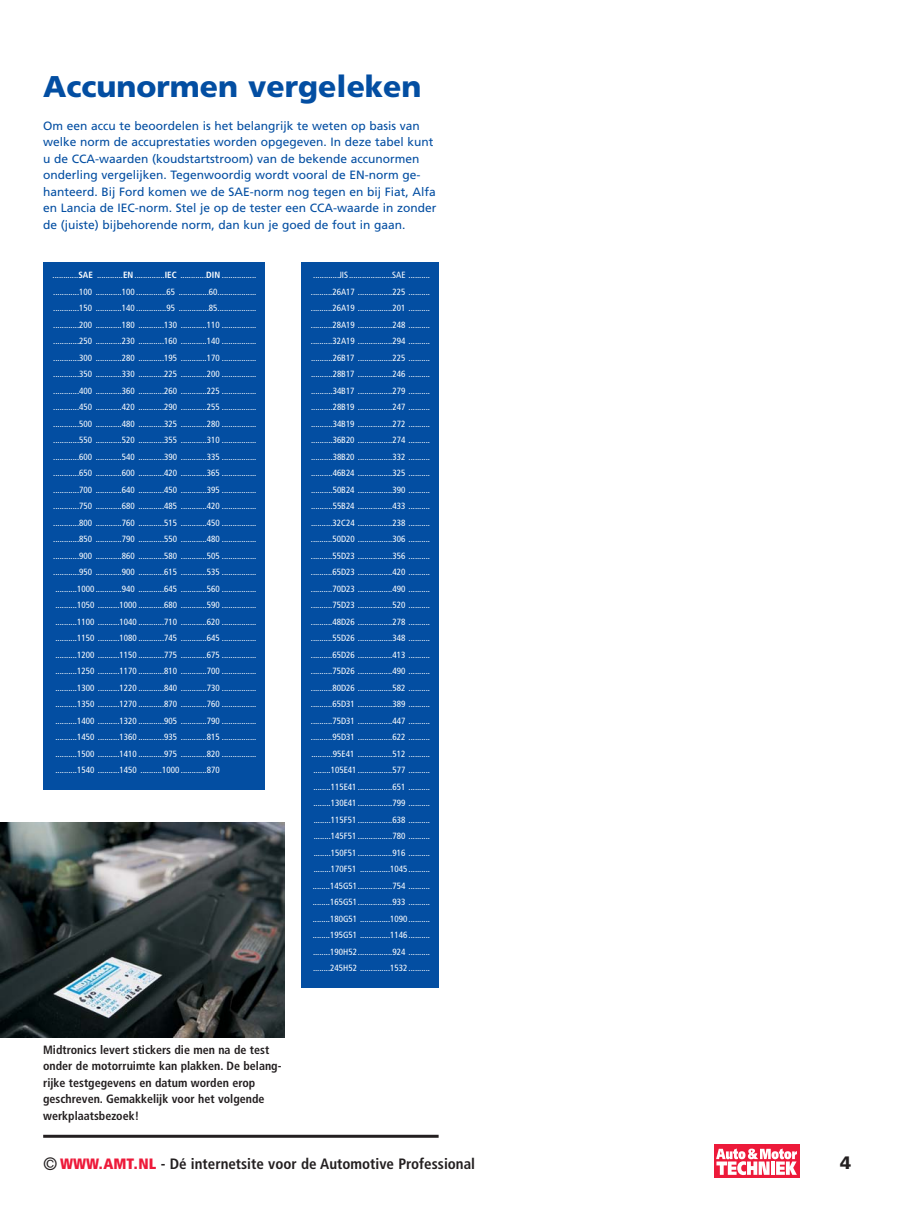
<style>
.page{position:relative;width:915px;height:1212px;background:#fff}
.page>*{position:absolute;margin:0;border:0;box-sizing:border-box;transform-origin:0 0}
.t1{font:900 30px "Frutiger";color:#034ea2}
.t2{font:900 18px "Frutiger";color:#231f20}
.t3{font:700 condensed 15px "Frutiger";color:#231f20}
.t4{font:12px/16.5px "Frutiger";color:#034ea2}
.t5{font:700 condensed 12px/16.5px "Frutiger";color:#231f20}
.t6{font:condensed 9px/16.5px "Frutiger";color:#fff;text-align:justify}
.s1{font-weight:700}
.s2{font-weight:400;font-size:18px}
.s3{font-weight:900;color:#ed1a3a}
</style>
<div class="page">
<hr style="left:43px;top:1135px;width:396px;height:3px;background:#231f20">
<div style="left:43px;top:262px;width:222px;height:528px;background:#034ea2"></div>
<div style="left:301px;top:262px;width:138px;height:726px;background:#034ea2"></div>
<img style="left:1px;top:823px;width:283px;height:214px">
<div style="left:714px;top:1144px;width:85px;height:34px;background:#ed1a3a"></div>
<svg style="left:716px;top:1149px;width:81px;height:26px"></svg>
<h1 class="t1" style="left:43px;top:74px;width:380px">Accunormen vergeleken</h1>
<p class="t4" style="left:43px;top:118px;width:395px">Om een accu te beoordelen is het belangrijk te weten op basis van welke norm de accuprestaties worden opgegeven. In deze tabel kunt u de CCA-waarden (koudstartstroom) van de bekende accunormen onderling vergelijken. Tegenwoordig wordt vooral de EN-norm ge&shy;hanteerd. Bij Ford komen we de SAE-norm nog tegen en bij Fiat, Alfa en Lancia de IEC-norm. Stel je op de tester een CCA-waarde in zonder de (juiste) bijbehorende norm, dan kun je goed de fout in gaan.</p>
<p class="t6" style="left:53px;top:268px;width:205px">............<span class="s1">SAE</span> ............<span class="s1">EN</span>..............<span class="s1">IEC</span> ............<span class="s1">DIN</span> ................ ............100 ............100 ..............65 ..............60.................. ............150 ............140 ..............95 ..............85.................. ............200 ............180 ............130 ............110 ................ ............250 ............230 ............160 ............140 ................ ............300 ............280 ............195 ............170 ................ ............350 ............330 ............225 ............200 ................ ............400 ............360 ............260 ............225 ................ ............450 ............420 ............290 ............255 ................ ............500 ............480 ............325 ............280 ................ ............550 ............520 ............355 ............310 ................ ............600 ............540 ............390 ............335 ................ ............650 ............600 ............420 ............365 ................ ............700 ............640 ............450 ............395 ................ ............750 ............680 ............485 ............420 ................ ............800 ............760 ............515 ............450 ................ ............850 ............790 ............550 ............480 ................ ............900 ............860 ............580 ............505 ................ ............950 ............900 ............615 ............535 ................ ..........1000 ............940 ............645 ............560 ................ ..........1050 ..........1000 ............680 ............590 ................ ..........1100 ..........1040 ............710 ............620 ................ ..........1150 ..........1080 ............745 ............645 ................ ..........1200 ..........1150 ............775 ............675 ................ ..........1250 ..........1170 ............810 ............700 ................ ..........1300 ..........1220 ............840 ............730 ................ ..........1350 ..........1270 ............870 ............760 ................ ..........1400 ..........1320 ............905 ............790 ................ ..........1450 ..........1360 ............935 ............815 ................ ..........1500 ..........1410 ............975 ............820 ................ ..........1540 ..........1450 ..........1000 ............870</p>
<p class="t6" style="left:311px;top:268px;width:121px;text-align:center">............JIS....................SAE .......... ..........26A17 ................225 .......... ..........26A19 ................201 .......... ..........28A19 ................248 .......... ..........32A19 ................294 .......... ..........26B17 ................225 .......... ..........28B17 ................246 .......... ..........34B17 ................279 .......... ..........28B19 ................247 .......... ..........34B19 ................272 .......... ..........36B20 ................274 .......... ..........38B20 ................332 .......... ..........46B24 ................325 .......... ..........50B24 ................390 .......... ..........55B24 ................433 .......... ..........32C24 ................238 .......... ..........50D20 ................306 .......... ..........55D23 ................356 .......... ..........65D23 ................420 .......... ..........70D23 ................490 .......... ..........75D23 ................520 .......... ..........48D26 ................278 .......... ..........55D26 ................348 .......... ..........65D26 ................413 .......... ..........75D26 ................490 .......... ..........80D26 ................582 .......... ..........65D31 ................389 .......... ..........75D31 ................447 .......... ..........95D31 ................622 .......... ..........95E41 ................512 .......... ........105E41 ................577 .......... ........115E41 ................651 .......... ........130E41 ................799 .......... ........115F51 ................638 .......... ........145F51 ................780 .......... ........150F51 ................916 .......... ........170F51 ..............1045.......... ........145G51................754 .......... ........165G51................933 .......... ........180G51 ..............1090.......... ........195G51 ..............1146.......... ........190H52................924 .......... ........245H52 ..............1532..........</p>
<h3 class="t5" style="left:43px;top:1042px;width:240px">Midtronics levert stickers die men na de test onder de motorruimte kan plakken. De belang&shy;rijke testgegevens en datum worden erop geschreven. Gemakkelijk voor het volgende werkplaatsbezoek!</h3>
<h3 class="t3" style="left:43px;top:1158px;width:433px"><span class="s2">©</span> <span class="s3">WWW.AMT.NL</span> - Dé internetsite voor de Automotive Professional</h3>
<h2 class="t2" style="left:840px;top:1156px;width:13px">4</h2>
</div>
